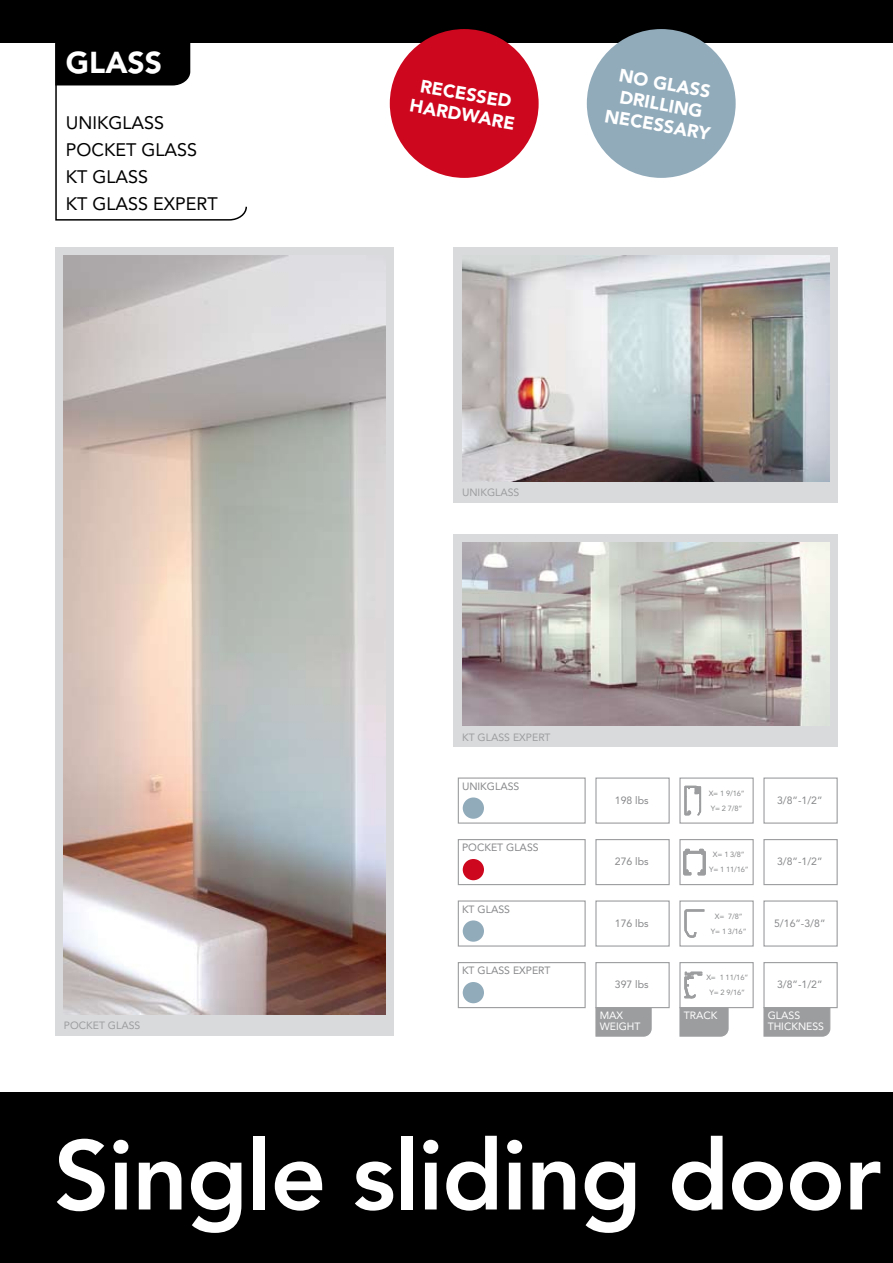
<style>
.page{position:relative;width:893px;height:1263px;background:#fff}
.page>*{position:absolute;margin:0;border:0;box-sizing:border-box;transform-origin:0 0}
.t1{font:800 97.5px "Avenir LT Std";letter-spacing:-.015em;color:#fff}
.t2{font:900 30px "Avenir LT Std";color:#fff}
.t3{font:18px/27px "Avenir LT Std";color:#000}
.t4{font:900 18px/21px "Avenir LT Std";color:#fff;text-align:center}
.t5{font:10.5px "Avenir LT Std";color:#87888a}
.t6{font:10.5px "Avenir LT Std";color:#9c9d9f}
.t7{font:10.5px/10.5px "Avenir LT Std";color:#fff}
.t8{font:7.5px/15px "Avenir LT Std";letter-spacing:-.02em;color:#87888a;text-align:center}
</style>
<div class="page">
<div style="left:0;top:1093px;width:893px;height:170px;background:#000"></div>
<div style="left:0;top:0;width:893px;height:43px;background:#000"></div>
<svg style="left:55px;top:43px;width:192px;height:178px"></svg>
<div style="left:390px;top:29px;width:149px;height:149px;background:#cd071e;border-radius:50%"></div>
<div style="left:587px;top:29px;width:149px;height:149px;background:#91abbb;border-radius:50%"></div>
<div style="left:55px;top:247px;width:339px;height:789px;background:#d9dadb"></div>
<img style="left:64px;top:256px;width:322px;height:759px">
<div style="left:64px;top:1015px;width:322px;height:20px;background:#d9dadb"></div>
<div style="left:454px;top:247px;width:384px;height:255px;background:#d9dadb"></div>
<img style="left:462px;top:256px;width:367px;height:225px">
<div style="left:454px;top:534px;width:384px;height:213px;background:#d9dadb"></div>
<img style="left:462px;top:543px;width:367px;height:183px">
<div style="left:679px;top:777px;width:75px;height:47px;background:#fff;border:1px solid #9c9d9f"></div>
<div style="left:458px;top:777px;width:128px;height:47px;background:#fff;border:1px solid #9c9d9f"></div>
<div style="left:595px;top:777px;width:75px;height:47px;background:#fff;border:1px solid #9c9d9f"></div>
<div style="left:763px;top:777px;width:75px;height:47px;background:#fff;border:1px solid #9c9d9f"></div>
<div style="left:463px;top:797px;width:21px;height:22px;background:#91abbb;border-radius:50%"></div>
<svg style="left:685px;top:786px;width:16px;height:29px"></svg>
<div style="left:679px;top:839px;width:75px;height:46px;background:#fff;border:1px solid #9c9d9f"></div>
<div style="left:458px;top:839px;width:128px;height:46px;background:#fff;border:1px solid #9c9d9f"></div>
<div style="left:595px;top:839px;width:75px;height:46px;background:#fff;border:1px solid #9c9d9f"></div>
<div style="left:763px;top:839px;width:75px;height:46px;background:#fff;border:1px solid #9c9d9f"></div>
<div style="left:463px;top:859px;width:21px;height:21px;background:#cd071e;border-radius:50%"></div>
<svg style="left:684px;top:849px;width:21px;height:26px"></svg>
<div style="left:679px;top:900px;width:75px;height:46px;background:#fff;border:1px solid #9c9d9f"></div>
<div style="left:458px;top:900px;width:128px;height:46px;background:#fff;border:1px solid #9c9d9f"></div>
<div style="left:595px;top:900px;width:75px;height:46px;background:#fff;border:1px solid #9c9d9f"></div>
<div style="left:763px;top:900px;width:75px;height:46px;background:#fff;border:1px solid #9c9d9f"></div>
<div style="left:463px;top:920px;width:21px;height:22px;background:#91abbb;border-radius:50%"></div>
<svg style="left:685px;top:909px;width:19px;height:28px"></svg>
<svg style="left:595px;top:1008px;width:57px;height:29px;background:#9e9fa1"></svg>
<svg style="left:679px;top:1008px;width:50px;height:29px"></svg>
<div style="left:763px;top:1008px;width:68px;height:29px;background:#9c9d9f"></div>
<div style="left:679px;top:962px;width:75px;height:46px;background:#fff;border:1px solid #9c9d9f"></div>
<div style="left:458px;top:962px;width:128px;height:46px;background:#fff;border:1px solid #9c9d9f"></div>
<div style="left:595px;top:962px;width:75px;height:46px;background:#fff;border:1px solid #9c9d9f"></div>
<div style="left:763px;top:962px;width:75px;height:46px;background:#fff;border:1px solid #9c9d9f"></div>
<div style="left:463px;top:982px;width:21px;height:21px;background:#91abbb;border-radius:50%"></div>
<svg style="left:685px;top:972px;width:17px;height:27px"></svg>
<h2 class="t2" style="left:66px;top:44px;width:98px">GLASS</h2>
<h3 class="t3" style="left:66px;top:109px;width:153px">UNIKGLASS<br>POCKET GLASS<br>KT GLASS<br>KT GLASS EXPERT</h3>
<p class="t6" style="left:64px;top:1019px;width:78px">POCKET GLASS</p>
<h3 class="t4" style="left:415px;top:74px;width:108px;rotate:10deg">RECESSED<br>HARDWARE</h3>
<h3 class="t4" style="left:614px;top:64px;width:108px;rotate:10deg">NO GLASS<br>DRILLING<br>NECESSARY</h3>
<p class="t6" style="left:462px;top:486px;width:59px">UNIKGLASS</p>
<p class="t6" style="left:462px;top:731px;width:90px">KT GLASS EXPERT</p>
<p class="t5" style="left:462px;top:780px;width:59px">UNIKGLASS</p>
<p class="t5" style="left:462px;top:841px;width:78px">POCKET GLASS</p>
<p class="t5" style="left:462px;top:903px;width:50px">KT GLASS</p>
<p class="t5" style="left:462px;top:964px;width:90px">KT GLASS EXPERT</p>
<p class="t8" style="left:709px;top:786px;width:37px;text-align:left">X= 1 9/16”<br>Y= 2 7/8”</p>
<p class="t5" style="left:615px;top:794px;width:35px">198 lbs</p>
<p class="t5" style="left:777px;top:794px;width:47px">3/8”-1/2”</p>
<p class="t8" style="left:709px;top:847px;width:41px">X= 1 3/8”<br>Y= 1 11/16”</p>
<p class="t5" style="left:615px;top:856px;width:35px">276 lbs</p>
<p class="t5" style="left:777px;top:856px;width:47px">3/8”-1/2”</p>
<p class="t8" style="left:711px;top:909px;width:37px">X= 7/8”<br>Y= 1 3/16”</p>
<p class="t5" style="left:615px;top:917px;width:35px">176 lbs</p>
<p class="t5" style="left:774px;top:917px;width:53px">5/16”-3/8”</p>
<p class="t8" style="left:706px;top:970px;width:43px">X= 1 11/16”<br>Y= 2 9/16”</p>
<p class="t5" style="left:615px;top:979px;width:35px">397 lbs</p>
<p class="t5" style="left:777px;top:979px;width:47px">3/8”-1/2”</p>
<p class="t7" style="left:600px;top:1010px;width:42px">MAX<br>WEIGHT</p>
<p class="t7" style="left:684px;top:1010px;width:35px">TRACK</p>
<p class="t7" style="left:768px;top:1010px;width:58px">GLASS<br>THICKNESS</p>
<h1 class="t1" style="left:54px;top:1118px;width:829px">Single sliding door</h1>
</div>
